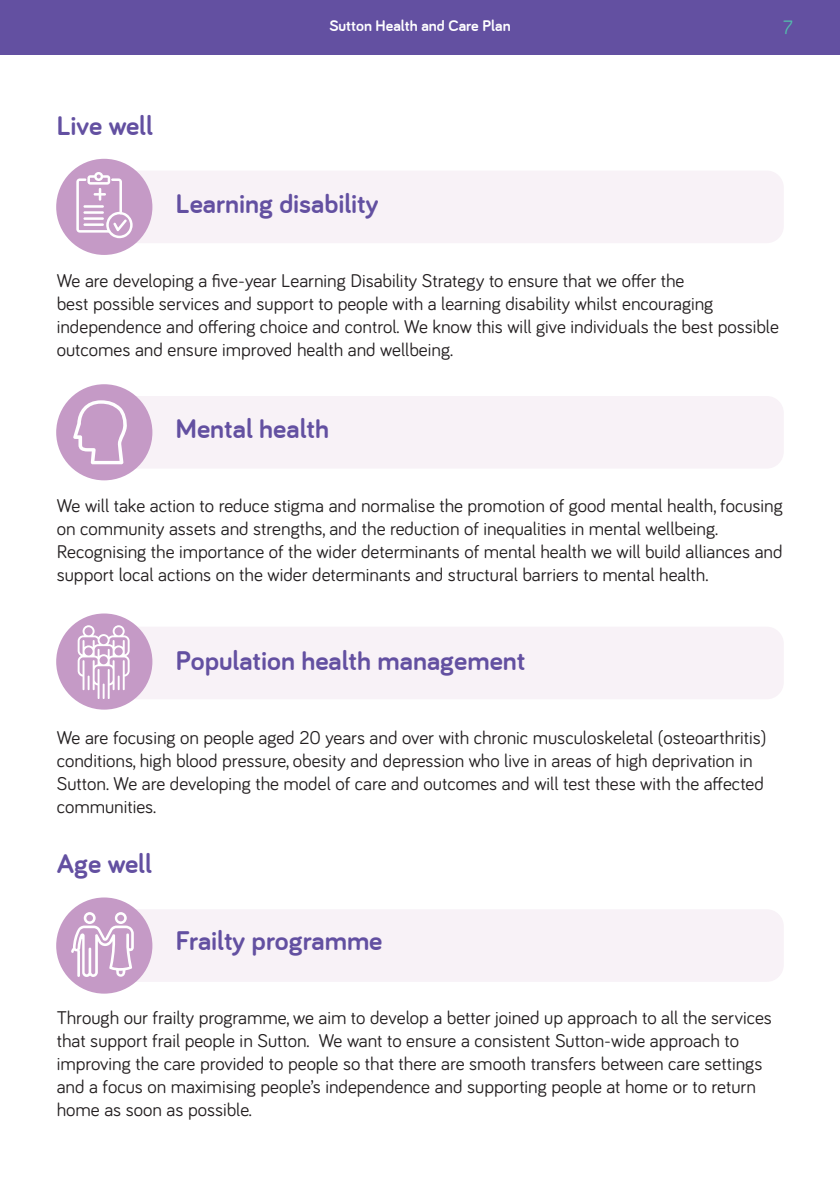
<style>
.page{position:relative;width:840px;height:1191px;background:#fff}
.page>*{position:absolute;margin:0;border:0;box-sizing:border-box;transform-origin:0 0}
.t1{font:700 28px "Bariol";color:#6350a1}
.t2{font:20px "Bariol";color:#53bfac}
.t3{font:19px/23px "Bariol";color:#231f20}
.t4{font:700 16px "Bariol";color:#fff}
</style>
<div class="page">
<div style="left:0;top:0;width:839px;height:55px;background:#6350a1"></div>
<div style="left:98px;top:171px;width:685px;height:72px;background:#f8f2f7;border-radius:17px"></div>
<div style="left:98px;top:396px;width:685px;height:72px;background:#f8f2f7;border-radius:17px"></div>
<div style="left:56px;top:384px;width:96px;height:96px;background:#c59ac6;border-radius:50%"></div>
<div style="left:98px;top:626px;width:685px;height:73px;background:#f8f2f7;border-radius:17px"></div>
<div style="left:98px;top:909px;width:685px;height:72px;background:#f8f2f7;border-radius:17px"></div>
<svg style="left:73px;top:400px;width:54px;height:64px"></svg>
<div style="left:56px;top:897px;width:96px;height:96px;background:#c59ac6;border-radius:50%"></div>
<svg style="left:71px;top:912px;width:63px;height:65px"></svg>
<div style="left:56px;top:159px;width:96px;height:96px;background:#c59ac6;border-radius:50%"></div>
<svg style="left:76px;top:172px;width:56px;height:66px"></svg>
<div style="left:56px;top:613px;width:96px;height:96px;background:#c59ac6;border-radius:50%"></div>
<svg style="left:78px;top:625px;width:51px;height:74px"></svg>
<p class="t4" style="left:329px;top:17px;width:183px">Sutton Health and Care Plan</p>
<h1 class="t1" style="left:57px;top:110px;width:98px">Live well</h1>
<h1 class="t1" style="left:176px;top:187px;width:204px">Learning disability</h1>
<p class="t2" style="left:782px;top:13px;width:11px">7</p>
<p class="t3" style="left:57px;top:268px;width:723px">We are developing a five-year Learning Disability Strategy to ensure that we offer the<br>best possible services and support to people with a learning disability whilst encouraging independence and offering choice and control. We know this will give individuals the best possible outcomes and ensure improved health and wellbeing.</p>
<h1 class="t1" style="left:176px;top:413px;width:154px">Mental health</h1>
<p class="t3" style="left:57px;top:493px;width:727px">We will take action to reduce stigma and normalise the promotion of good mental health, focusing on community assets and strengths, and the reduction of inequalities in mental wellbeing.<br>Recognising the importance of the wider determinants of mental health we will build alliances and support local actions on the wider determinants and structural barriers to mental health.</p>
<h1 class="t1" style="left:176px;top:644px;width:351px">Population health management</h1>
<p class="t3" style="left:57px;top:725px;width:710px">We are focusing on people aged 20 years and over with chronic musculoskeletal (osteoarthritis) conditions, high blood pressure, obesity and depression who live in areas of high deprivation in Sutton. We are developing the model of care and outcomes and will test these with the affected communities.</p>
<h1 class="t1" style="left:57px;top:847px;width:97px">Age well</h1>
<h1 class="t1" style="left:176px;top:924px;width:208px">Frailty programme</h1>
<p class="t3" style="left:57px;top:1005px;width:716px">Through our frailty programme, we aim to develop a better joined up approach to all the services that support frail people in Sutton. We want to ensure a consistent Sutton-wide approach to improving the care provided to people so that there are smooth transfers between care settings and a focus on maximising people’s independence and supporting people at home or to return home as soon as possible.</p>
</div>
